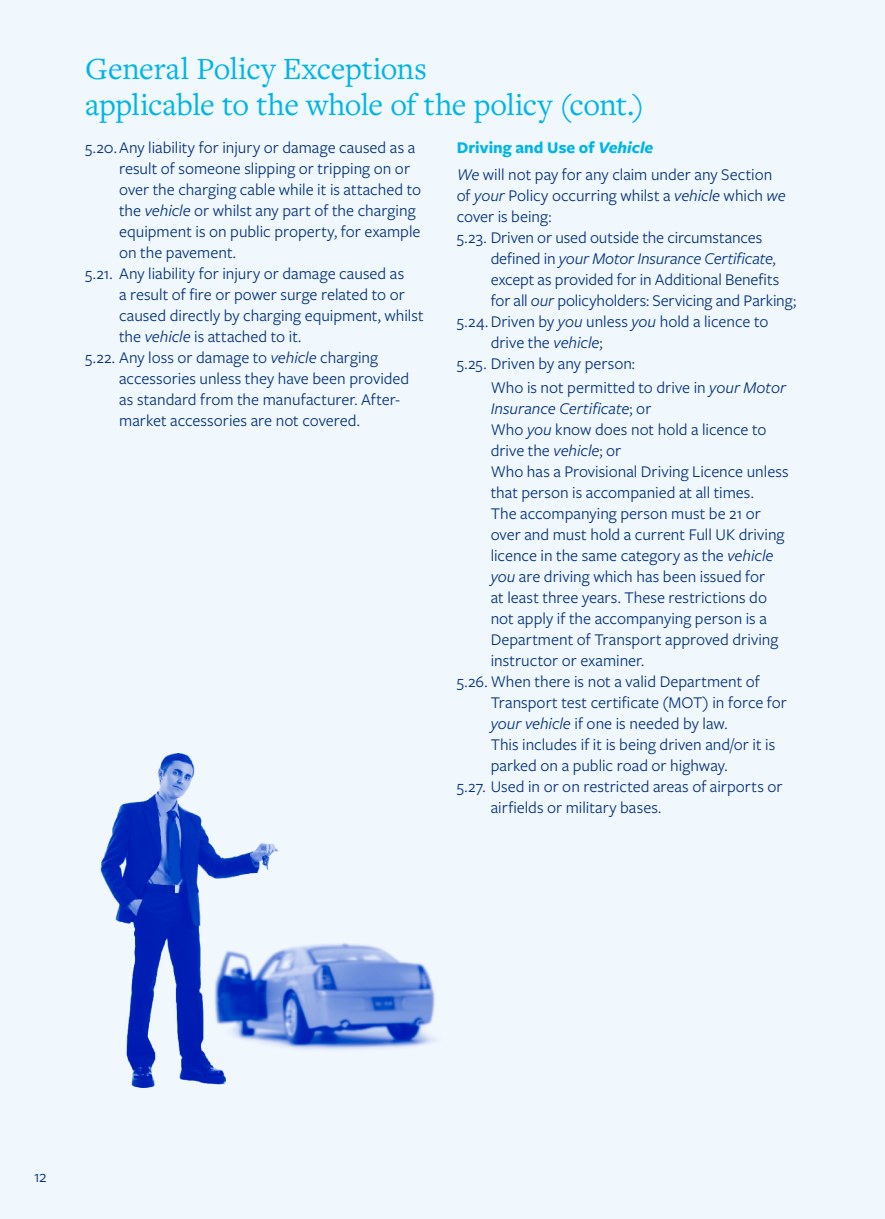
<style>
.page{position:relative;width:885px;height:1219px;background:#fff}
.page>*{position:absolute;margin:0;border:0;box-sizing:border-box;transform-origin:0 0}
.t1{font:32px/36px "Freight Text Pro";letter-spacing:-.01em;color:#00b5e6}
.t2{font:17px/21px "Freight Sans Pro";color:#08347b}
.body_text{font:700 17px "Freight Sans Pro";letter-spacing:.005em;color:#00b5e6}
.s1{font-style:italic}
.s2{font-weight:300}
</style>
<div class="page">
<div style="left:0;top:0;width:884px;height:1219px;background:#f0f7fd"></div>
<img style="left:100px;top:753px;width:335px;height:335px">
<p class="t1" style="left:85px;top:50px;width:561px">General Policy Exceptions<br>applicable to the whole of the policy (cont.)</p>
<p class="t2" style="left:119px;top:137px;width:303px;text-indent:-34px">5.20.Any liability for injury or damage caused as a result of someone slipping or tripping on or over the charging cable while it is attached to the <span class="s1">vehicle</span> or whilst any part of the charging equipment is on public property, for example on the pavement.</p>
<p class="t2" style="left:119px;top:263px;width:306px;text-indent:-34px">5.21. Any liability for injury or damage caused as<br>a result of fire or power surge related to or caused directly by charging equipment, whilst the <span class="s1">vehicle</span> is attached to it.</p>
<p class="t2" style="left:119px;top:347px;width:292px;text-indent:-34px">5.22. Any loss or damage to <span class="s1">vehicle</span> charging accessories unless they have been provided as standard from the manufacturer. After&shy;market accessories are not covered.</p>
<p class="body_text" style="left:456px;top:136px;width:198px">Driving and Use of <span class="s1">Vehicle</span></p>
<p class="t2" style="left:456px;top:163px;width:330px"><span class="s1">We</span> will not pay for any claim under any Section of <span class="s1">your</span> Policy occurring whilst a <span class="s1">vehicle</span> which <span class="s1">we </span>cover is being:</p>
<p class="t2" style="left:490px;top:226px;width:307px;text-indent:-34px">5.23. Driven or used outside the circumstances defined in <span class="s1">your Motor Insurance Certificate</span>, except as provided for in Additional Benefits for all <span class="s1">our</span> policyholders: Servicing and Parking;</p>
<p class="t2" style="left:490px;top:310px;width:279px;text-indent:-34px">5.24.Driven by <span class="s1">you</span> unless <span class="s1">you</span> hold a licence to drive the <span class="s1">vehicle</span>;</p>
<p class="t2" style="left:456px;top:352px;width:180px">5.25. Driven by any person:</p>
<p class="t2" style="left:490px;top:376px;width:297px">Who is not permitted to drive in <span class="s1">your Motor<br>Insurance Certificate</span>; or</p>
<p class="t2" style="left:490px;top:418px;width:277px">Who <span class="s1">you</span> know does not hold a licence to drive the <span class="s1">vehicle</span>; or</p>
<p class="t2" style="left:490px;top:460px;width:299px">Who has a Provisional Driving Licence unless that person is accompanied at all times.<br>The accompanying person must be 21 or over and must hold a current Full UK driving licence in the same category as the <span class="s1">vehicle you</span> are driving which has been issued for<br>at least three years. These restrictions do not apply if the accompanying person is a Department of Transport approved driving instructor or examiner.</p>
<p class="t2" style="left:490px;top:670px;width:298px;text-indent:-34px">5.26. When there is not a valid Department of<br>Transport test certificate (MOT) in force for <span class="s1">your vehicle</span> if one is needed by law.</p>
<p class="t2" style="left:490px;top:733px;width:286px">This includes if it is being driven and/or it is parked on a public road or highway.</p>
<p class="t2" style="left:490px;top:775px;width:293px;text-indent:-34px">5.27. Used in or on restricted areas of airports or airfields or military bases.</p>
<p class="t2" style="left:34px;top:1166px;width:17px"><span class="s2">2</span>1 2</p>
</div>
